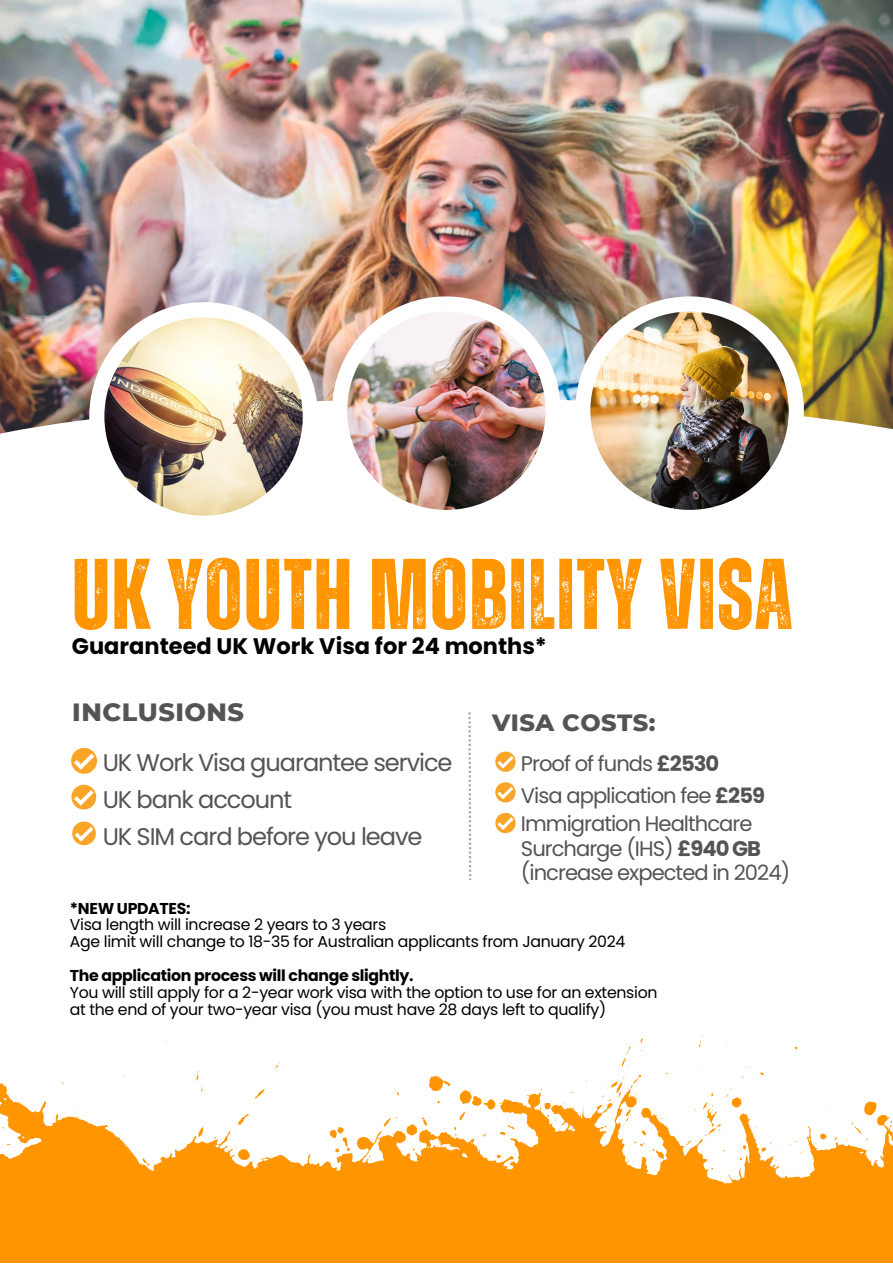
<style>
.page{position:relative;width:893px;height:1264px;background:#fff}
.page>*{position:absolute;margin:0;border:0;box-sizing:border-box;transform-origin:0 0}
.t1{font:700 100.2px "Zuume Rough";letter-spacing:.015em;color:#ff9500}
.t2{font:800 25.5px "Montserrat";letter-spacing:.02em;color:#545454}
.t3{font:24.15px "Poppins";letter-spacing:-.045em;color:#545454}
.t4{font:800 24px "Montserrat";letter-spacing:.02em;color:#545454}
.t5{font:700 22.5px "Poppins";color:#000}
.t6{font:21.15px "Poppins";letter-spacing:-.045em;color:#545454}
.t7{font:15.75px/16.8px "Poppins";letter-spacing:-.02em;color:#000}
.t8{font:700 15.75px "Poppins";letter-spacing:-.02em;color:#000}
.s1{font-weight:700}
</style>
<div class="page">
<svg style="left:71px;top:748px;width:26px;height:25px"></svg>
<svg style="left:71px;top:784px;width:25px;height:25px"></svg>
<svg style="left:72px;top:821px;width:24px;height:24px"></svg>
<svg style="left:468px;top:712px;width:3px;height:168px"></svg>
<svg style="left:495px;top:751px;width:20px;height:20px"></svg>
<svg style="left:495px;top:782px;width:20px;height:20px"></svg>
<svg style="left:495px;top:813px;width:20px;height:20px"></svg>
<img style="left:0;top:0;width:892px;height:398px">
<img style="left:0;top:398px;width:892px;height:36px">
<img style="left:332px;top:296px;width:228px;height:138px">
<img style="left:347px;top:311px;width:198px;height:199px">
<img style="left:89px;top:302px;width:229px;height:214px">
<img style="left:104px;top:317px;width:199px;height:198px">
<img style="left:575px;top:296px;width:228px;height:138px">
<img style="left:590px;top:311px;width:198px;height:199px">
<svg style="left:0;top:1034px;width:892px;height:228px;fill:#ff9500"></svg>
<p class="t1" style="left:72px;top:548px;width:721px">UKYOUTH MOBILITYVISA</p>
<p class="t5" style="left:72px;top:630px;width:476px">Guaranteed UK Work Visa for 24 months*</p>
<p class="t2" style="left:72px;top:696px;width:173px">INCLUSIONS</p>
<p class="t3" style="left:103px;top:745px;width:351px">UK Work Visa guarantee service</p>
<p class="t3" style="left:103px;top:782px;width:191px">UK bank account</p>
<p class="t3" style="left:103px;top:819px;width:321px">UK SIM card before you leave</p>
<p class="t4" style="left:492px;top:707px;width:165px">VISA COSTS:</p>
<p class="t6" style="left:521px;top:749px;width:200px">Proof of funds <span class="s1">£2530</span></p>
<p class="t6" style="left:521px;top:780px;width:246px">Visa application fee <span class="s1">£259</span></p>
<p class="t6" style="left:521px;top:808px;width:233px">Immigration Healthcare</p>
<p class="t6" style="left:521px;top:833px;width:241px">Surcharge (IHS) <span class="s1">£940 GB</span></p>
<p class="t6" style="left:521px;top:858px;width:271px">(increase expected in 2024)</p>
<p class="t8" style="left:70px;top:897px;width:122px">*NEW UPDATES:</p>
<p class="t7" style="left:70px;top:916px;width:318px">Visa length will increase 2 years to 3 years</p>
<p class="t7" style="left:70px;top:933px;width:557px">Age limit will change to 18-35 for Australian applicants from January 2024</p>
<p class="t8" style="left:70px;top:964px;width:345px">The application process will change slightly.</p>
<p class="t7" style="left:70px;top:984px;width:589px">You will still apply for a 2-year work visa with the option to use for an extension at the end of your two-year visa (you must have 28 days left to qualify)</p>
</div>
